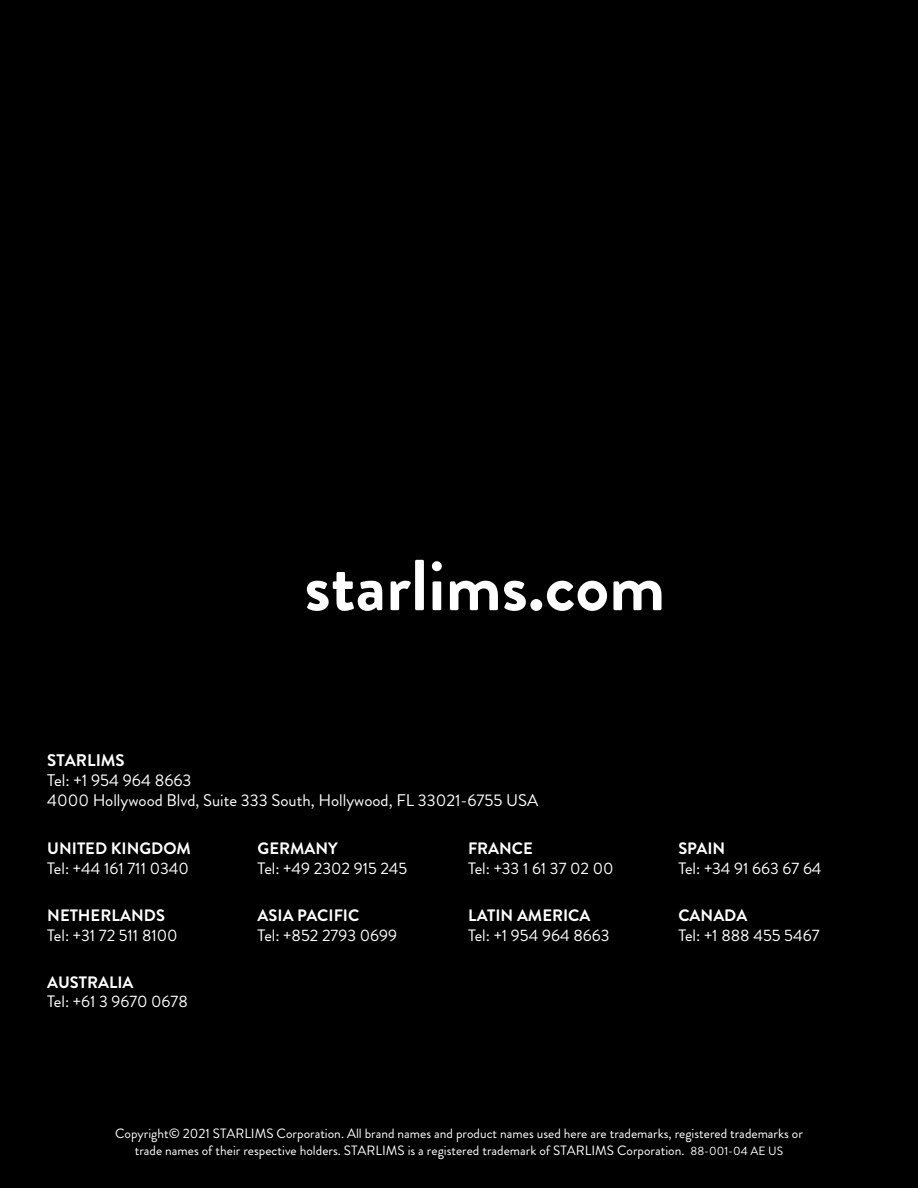
<style>
.page{position:relative;width:918px;height:1188px;background:#000}
.page>*{position:absolute;margin:0;border:0;box-sizing:border-box;transform-origin:0 0}
.t1{font:700 72px "Brandon Grotesque";color:#fff}
.t2{font:16.8px/20.2px "Brandon Grotesque";color:#fff}
.t3{font:16.5px "Brandon Grotesque";color:#fff}
.t4{font:700 16.5px "Brandon Grotesque";color:#fff}
.t5{font:13.5px/16.6px "Brandon Grotesque";color:#fff;text-align:center}
.s1{font-weight:700}
.s2{font-size:12px}
</style>
<div class="page">
<h1 class="t1" style="left:304px;top:535px;width:362px">starlims.com</h1>
<p class="t2" style="left:47px;top:750px;width:493px"><span class="s1">STARLIMS<br></span>Tel: +1 954 964 8663<br>4000 Hollywood Blvd, Suite 333 South, Hollywood, FL 33021-6755 USA</p>
<p class="t4" style="left:47px;top:837px;width:145px">UNITED KINGDOM</p>
<p class="t4" style="left:258px;top:837px;width:82px">GERMANY</p>
<p class="t4" style="left:468px;top:837px;width:66px">FRANCE</p>
<p class="t4" style="left:678px;top:837px;width:48px">SPAIN</p>
<p class="t3" style="left:47px;top:857px;width:143px">Tel: +44 161 711 0340</p>
<p class="t3" style="left:258px;top:857px;width:151px">Tel: +49 2302 915 245</p>
<p class="t3" style="left:468px;top:857px;width:147px">Tel: +33 1 61 37 02 00</p>
<p class="t3" style="left:678px;top:857px;width:145px">Tel: +34 91 663 67 64</p>
<p class="t4" style="left:47px;top:904px;width:119px">NETHERLANDS</p>
<p class="t4" style="left:258px;top:904px;width:103px">ASIA PACIFIC</p>
<p class="t4" style="left:468px;top:904px;width:124px">LATIN AMERICA</p>
<p class="t4" style="left:678px;top:904px;width:70px">CANADA</p>
<p class="t3" style="left:47px;top:924px;width:132px">Tel: +31 72 511 8100</p>
<p class="t3" style="left:258px;top:924px;width:141px">Tel: +852 2793 0699</p>
<p class="t3" style="left:468px;top:924px;width:143px">Tel: +1 954 964 8663</p>
<p class="t3" style="left:678px;top:924px;width:143px">Tel: +1 888 455 5467</p>
<p class="t4" style="left:47px;top:970px;width:88px">AUSTRALIA</p>
<p class="t3" style="left:47px;top:990px;width:142px">Tel: +61 3 9670 0678</p>
<p class="t5" style="left:115px;top:1126px;width:690px">Copyright© 2021 STARLIMS Corporation. All brand names and product names used here are trademarks, registered trademarks or trade names of their respective holders. STARLIMS is a registered trademark of STARLIMS Corporation. <span class="s2">88-001-04 AE US</span></p>
</div>
